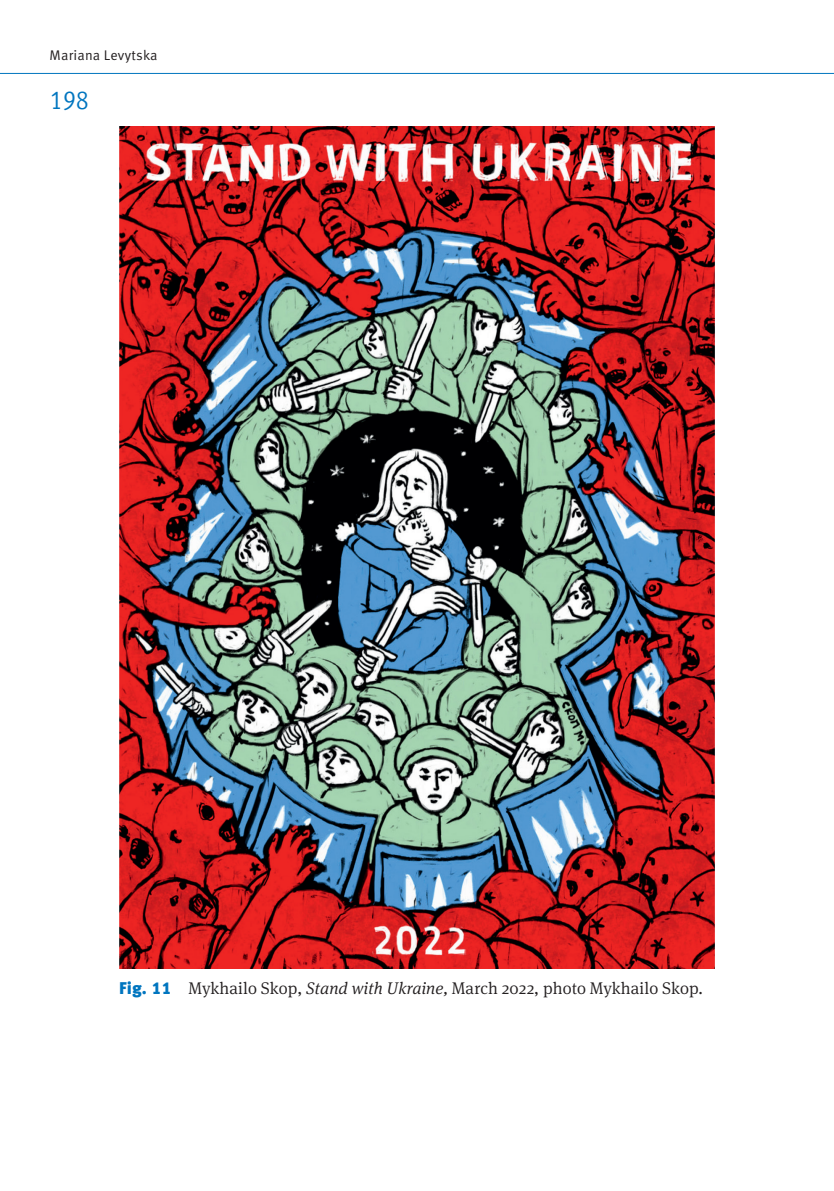
<style>
.page{position:relative;width:834px;height:1191px;background:#fff}
.page>*{position:absolute;margin:0;border:0;box-sizing:border-box;transform-origin:0 0}
.t1{font:26.25px "Meta Pro Cond Norm";color:#0075bf}
.t2{font:300 16.97px "Meta Serif Pro";letter-spacing:.005em;color:#231f20}
.t3{font:14px "Meta Pro";letter-spacing:.015em;color:#231f20}
.s1{font-family:"Meta Pro";font-weight:900;color:#0075bf}
.s2{font-style:italic}
</style>
<div class="page">
<hr style="left:0;top:73px;width:833px;height:1px;background:#0075bf">
<img style="left:119px;top:126px;width:595px;height:842px">
<p class="t3" style="left:50px;top:47px;width:109px">Mariana Levytska</p>
<h1 class="t1" style="left:50px;top:81px;width:41px">198</h1>
<p class="t2" style="left:119px;top:975px;width:585px"><span class="s1">Fig. 11</span> Mykhailo Skop, <span class="s2">Stand with Ukraine,</span> March 2022, photo Mykhailo Skop.</p>
</div>
